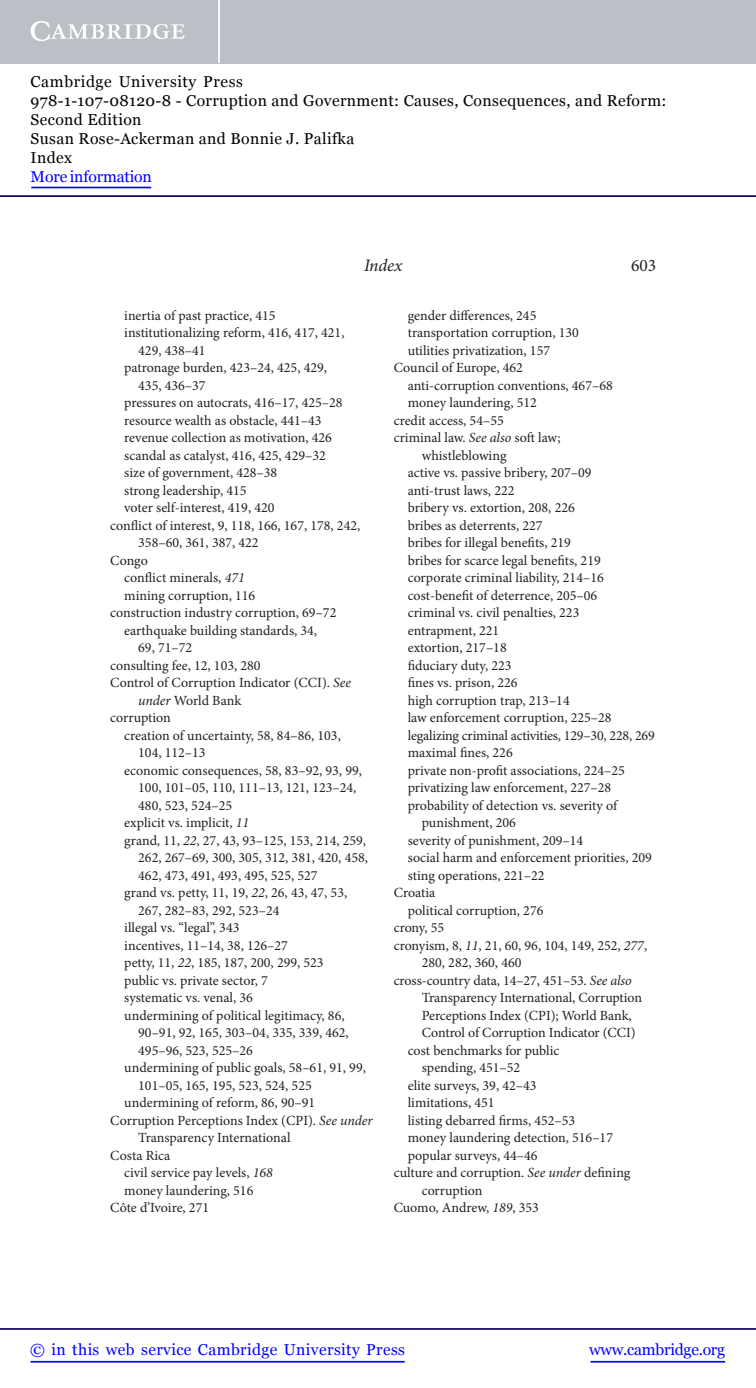
<style>
.page{position:relative;width:756px;height:1388px;background:#fff}
.page>*{position:absolute;margin:0;border:0;box-sizing:border-box;transform-origin:0 0}
.t1{font:italic 17.5px "Minion Pro";letter-spacing:-.005em;color:#231f20}
.t2{font:17.5px "Minion Pro";color:#231f20}
.t3{font:15.75px/18.9px "Georgia";letter-spacing:.025em;color:#000}
.t4{font:15.75px "Georgia";letter-spacing:.025em;color:#00f}
.t5{font:15.75px "Georgia";letter-spacing:-.015em;color:#00f}
.t6{font:15.75px "Georgia";letter-spacing:-.01em;color:#00f}
.t7{font:14px "Minion Pro";color:#231f20}
.s1{font-style:italic}
</style>
<div class="page">
<hr style="left:591px;top:1361px;width:134px;height:1px;background:#00f">
<hr style="left:0;top:1328px;width:756px;height:2px;background:#150666">
<hr style="left:31px;top:1361px;width:374px;height:1px;background:#00f">
<div style="left:0;top:0;width:756px;height:63px;background:#bac0c6"></div>
<svg style="left:31px;top:21px;width:154px;height:20px"></svg>
<hr style="left:218px;top:0;width:2px;height:63px;background:#fff">
<hr style="left:0;top:195px;width:756px;height:2px;background:#150666">
<hr style="left:31px;top:187px;width:120px;height:1px;background:#00f">
<p class="t3" style="left:31px;top:73px;width:637px">Cambridge University Press<br>978-1-107-08120-8 - Corruption and Government: Causes, Consequences, and Reform:<br>Second Edition<br>Susan Rose-Ackerman and Bonnie J. Palifka<br>Index</p>
<p class="t6" style="left:31px;top:167px;width:123px">More information</p>
<p class="t1" style="left:364px;top:259px;width:40px">Index</p>
<p class="t2" style="left:631px;top:259px;width:27px">603</p>
<p class="t7" style="left:124px;top:310px;width:153px">inertia of past practice, 415</p>
<p class="t7" style="left:124px;top:327px;width:222px">institutionalizing reform, 416 , 417 , 421 ,</p>
<p class="t7" style="left:138px;top:345px;width:69px">429 , 438 – 41</p>
<p class="t7" style="left:124px;top:362px;width:204px">patronage burden, 423 – 24 , 425 , 429 ,</p>
<p class="t7" style="left:138px;top:380px;width:69px">435 , 436 – 37</p>
<p class="t7" style="left:124px;top:397px;width:220px">pressures on autocrats, 416 – 17 , 425 – 28</p>
<p class="t7" style="left:124px;top:415px;width:199px">resource wealth as obstacle, 441 – 43</p>
<p class="t7" style="left:124px;top:432px;width:209px">revenue collection as motivation, 426</p>
<p class="t7" style="left:124px;top:450px;width:203px">scandal as catalyst, 416 , 425 , 429 – 32</p>
<p class="t7" style="left:124px;top:467px;width:155px">size of government, 428 – 38</p>
<p class="t7" style="left:124px;top:485px;width:124px">strong leadership, 415</p>
<p class="t7" style="left:124px;top:502px;width:152px">voter self-interest, 419 , 420</p>
<p class="t7" style="left:110px;top:520px;width:252px">conflict of interest, 9 , 118 , 166 , 167 , 178 , 242 ,</p>
<p class="t7" style="left:138px;top:537px;width:122px">358 – 60 , 361 , 387 , 422</p>
<p class="t7" style="left:110px;top:555px;width:39px">Congo</p>
<p class="t7" style="left:124px;top:572px;width:122px">conflict minerals, <span class="s1">471</span></p>
<p class="t7" style="left:124px;top:590px;width:133px">mining corruption, 116</p>
<p class="t7" style="left:110px;top:607px;width:228px">construction industry corruption, 69 – 72</p>
<p class="t7" style="left:124px;top:625px;width:194px">earthquake building standards, 34 ,</p>
<p class="t7" style="left:138px;top:642px;width:55px">69 , 71 – 72</p>
<p class="t7" style="left:110px;top:660px;width:152px">consulting fee, 12 , 103 , 280</p>
<p class="t7" style="left:110px;top:677px;width:242px">Control of Corruption Indicator (CCI). <span class="s1">See</span></p>
<p class="t7" style="left:138px;top:695px;width:105px"><span class="s1">under</span> World Bank</p>
<p class="t7" style="left:110px;top:712px;width:62px">corruption</p>
<p class="t7" style="left:124px;top:730px;width:218px">creation of uncertainty, 58 , 84 – 86 , 103 ,</p>
<p class="t7" style="left:138px;top:747px;width:69px">104 , 112 – 13</p>
<p class="t7" style="left:124px;top:765px;width:239px">economic consequences, 58 , 83 – 92 , 93 , 99 ,</p>
<p class="t7" style="left:138px;top:782px;width:220px">100 , 101 – 05 , 110 , 111 – 13 , 121 , 123 – 24 ,</p>
<p class="t7" style="left:138px;top:800px;width:95px">480 , 523 , 524 – 25</p>
<p class="t7" style="left:124px;top:817px;width:127px">explicit vs. implicit, <span class="s1">11</span></p>
<p class="t7" style="left:124px;top:835px;width:243px">grand, 11 , <span class="s1">22</span> , 27 , 43 , 93 – 125 , 153 , 214 , 259 ,</p>
<p class="t7" style="left:138px;top:852px;width:231px">262 , 267 – 69 , 300 , 305 , 312 , 381 , 420 , 458 ,</p>
<p class="t7" style="left:138px;top:870px;width:181px">462 , 473 , 491 , 493 , 495 , 525 , 527</p>
<p class="t7" style="left:124px;top:887px;width:225px">grand vs. petty, 11 , 19 , <span class="s1">22</span> , 26 , 43 , 47 , 53 ,</p>
<p class="t7" style="left:138px;top:905px;width:143px">267 , 282 – 83 , 292 , 523 – 24</p>
<p class="t7" style="left:124px;top:922px;width:117px">illegal vs. “legal”, 343</p>
<p class="t7" style="left:124px;top:940px;width:165px">incentives, 11 – 14 , 38 , 126 – 27</p>
<p class="t7" style="left:124px;top:957px;width:201px">petty, 11 , <span class="s1">22</span> , 185 , 187 , 200 , 299 , 523</p>
<p class="t7" style="left:124px;top:975px;width:145px">public vs. private sector, 7</p>
<p class="t7" style="left:124px;top:992px;width:130px">systematic vs. venal, 36</p>
<p class="t7" style="left:124px;top:1010px;width:222px">undermining of political legitimacy, 86 ,</p>
<p class="t7" style="left:138px;top:1027px;width:212px">90 – 91 , 92 , 165 , 303 – 04 , 335 , 339 , 462 ,</p>
<p class="t7" style="left:138px;top:1045px;width:116px">495 – 96 , 523 , 525 – 26</p>
<p class="t7" style="left:124px;top:1062px;width:243px">undermining of public goals, 58 – 61 , 91 , 99 ,</p>
<p class="t7" style="left:138px;top:1080px;width:175px">101 – 05 , 165 , 195 , 523 , 524 , 525</p>
<p class="t7" style="left:124px;top:1097px;width:192px">undermining of reform, 86 , 90 – 91</p>
<p class="t7" style="left:110px;top:1115px;width:264px">Corruption Perceptions Index (CPI). <span class="s1">See under</span></p>
<p class="t7" style="left:138px;top:1132px;width:154px">Transparency International</p>
<p class="t7" style="left:110px;top:1150px;width:61px">Costa Rica</p>
<p class="t7" style="left:124px;top:1167px;width:150px">civil service pay levels, <span class="s1">168</span></p>
<p class="t7" style="left:124px;top:1185px;width:131px">money laundering, 516</p>
<p class="t7" style="left:110px;top:1202px;width:100px">Côte d’Ivoire, 271</p>
<p class="t7" style="left:408px;top:310px;width:130px">gender differences, 245</p>
<p class="t7" style="left:408px;top:327px;width:173px">transportation corruption, 130</p>
<p class="t7" style="left:408px;top:345px;width:144px">utilities privatization, 157</p>
<p class="t7" style="left:394px;top:362px;width:131px">Council of Europe, 462</p>
<p class="t7" style="left:408px;top:380px;width:207px">anti-corruption conventions, 467 – 68</p>
<p class="t7" style="left:408px;top:397px;width:131px">money laundering, 512</p>
<p class="t7" style="left:394px;top:415px;width:112px">credit access, 54 – 55</p>
<p class="t7" style="left:394px;top:432px;width:169px">criminal law. <span class="s1">See also</span> soft law;</p>
<p class="t7" style="left:422px;top:450px;width:86px">whistleblowing</p>
<p class="t7" style="left:408px;top:467px;width:185px">active vs. passive bribery, 207 – 09</p>
<p class="t7" style="left:408px;top:485px;width:108px">anti-trust laws, 222</p>
<p class="t7" style="left:408px;top:502px;width:169px">bribery vs. extortion, 208 , 226</p>
<p class="t7" style="left:408px;top:520px;width:136px">bribes as deterrents, 227</p>
<p class="t7" style="left:408px;top:537px;width:165px">bribes for illegal benefits, 219</p>
<p class="t7" style="left:408px;top:555px;width:195px">bribes for scarce legal benefits, 219</p>
<p class="t7" style="left:408px;top:572px;width:198px">corporate criminal liability, 214 – 16</p>
<p class="t7" style="left:408px;top:590px;width:191px">cost-benefit of deterrence, 205 – 06</p>
<p class="t7" style="left:408px;top:607px;width:173px">criminal vs. civil penalties, 223</p>
<p class="t7" style="left:408px;top:625px;width:93px">entrapment, 221</p>
<p class="t7" style="left:408px;top:642px;width:101px">extortion, 217 – 18</p>
<p class="t7" style="left:408px;top:660px;width:105px">fiduciary duty, 223</p>
<p class="t7" style="left:408px;top:677px;width:111px">fines vs. prison, 226</p>
<p class="t7" style="left:408px;top:695px;width:163px">high corruption trap, 213 – 14</p>
<p class="t7" style="left:408px;top:712px;width:205px">law enforcement corruption, 225 – 28</p>
<p class="t7" style="left:408px;top:730px;width:249px">legalizing criminal activities, 129 – 30 , 228 , 269</p>
<p class="t7" style="left:408px;top:747px;width:107px">maximal fines, 226</p>
<p class="t7" style="left:408px;top:765px;width:219px">private non-profit associations, 224 – 25</p>
<p class="t7" style="left:408px;top:782px;width:205px">privatizing law enforcement, 227 – 28</p>
<p class="t7" style="left:408px;top:800px;width:211px">probability of detection vs. severity of</p>
<p class="t7" style="left:422px;top:817px;width:96px">punishment, 206</p>
<p class="t7" style="left:408px;top:835px;width:177px">severity of punishment, 209 – 14</p>
<p class="t7" style="left:408px;top:852px;width:246px">social harm and enforcement priorities, 209</p>
<p class="t7" style="left:408px;top:870px;width:138px">sting operations, 221 – 22</p>
<p class="t7" style="left:394px;top:887px;width:43px">Croatia</p>
<p class="t7" style="left:408px;top:905px;width:137px">political corruption, 276</p>
<p class="t7" style="left:394px;top:922px;width:52px">crony, 55</p>
<p class="t7" style="left:394px;top:940px;width:255px">cronyism, 8 , <span class="s1">11</span> , 21 , 60 , 96 , 104 , 149 , 252 , <span class="s1">277</span> ,</p>
<p class="t7" style="left:422px;top:957px;width:101px">280 , 282 , 360 , 460</p>
<p class="t7" style="left:394px;top:975px;width:240px">cross-country data, 14 – 27 , 451 – 53 . <span class="s1">See also</span></p>
<p class="t7" style="left:422px;top:992px;width:222px">Transparency International, Corruption</p>
<p class="t7" style="left:422px;top:1010px;width:212px">Perceptions Index (CPI) ; World Bank,</p>
<p class="t7" style="left:422px;top:1027px;width:216px">Control of Corruption Indicator (CCI)</p>
<p class="t7" style="left:408px;top:1045px;width:153px">cost benchmarks for public</p>
<p class="t7" style="left:422px;top:1062px;width:100px">spending, 451 – 52</p>
<p class="t7" style="left:408px;top:1080px;width:130px">elite surveys, 39 , 42 – 43</p>
<p class="t7" style="left:408px;top:1097px;width:88px">limitations, 451</p>
<p class="t7" style="left:408px;top:1115px;width:169px">listing debarred firms, 452 – 53</p>
<p class="t7" style="left:408px;top:1132px;width:207px">money laundering detection, 516 – 17</p>
<p class="t7" style="left:408px;top:1150px;width:131px">popular surveys, 44 – 46</p>
<p class="t7" style="left:394px;top:1167px;width:238px">culture and corruption. <span class="s1">See under</span> defining</p>
<p class="t7" style="left:422px;top:1185px;width:62px">corruption</p>
<p class="t7" style="left:394px;top:1202px;width:147px">Cuomo, Andrew, <span class="s1">189</span> , 353</p>
<p class="t4" style="left:30px;top:1339px;width:376px">© in this web service Cambridge University Press</p>
<p class="t5" style="left:589px;top:1339px;width:137px">www.cambridge.org</p>
</div>
